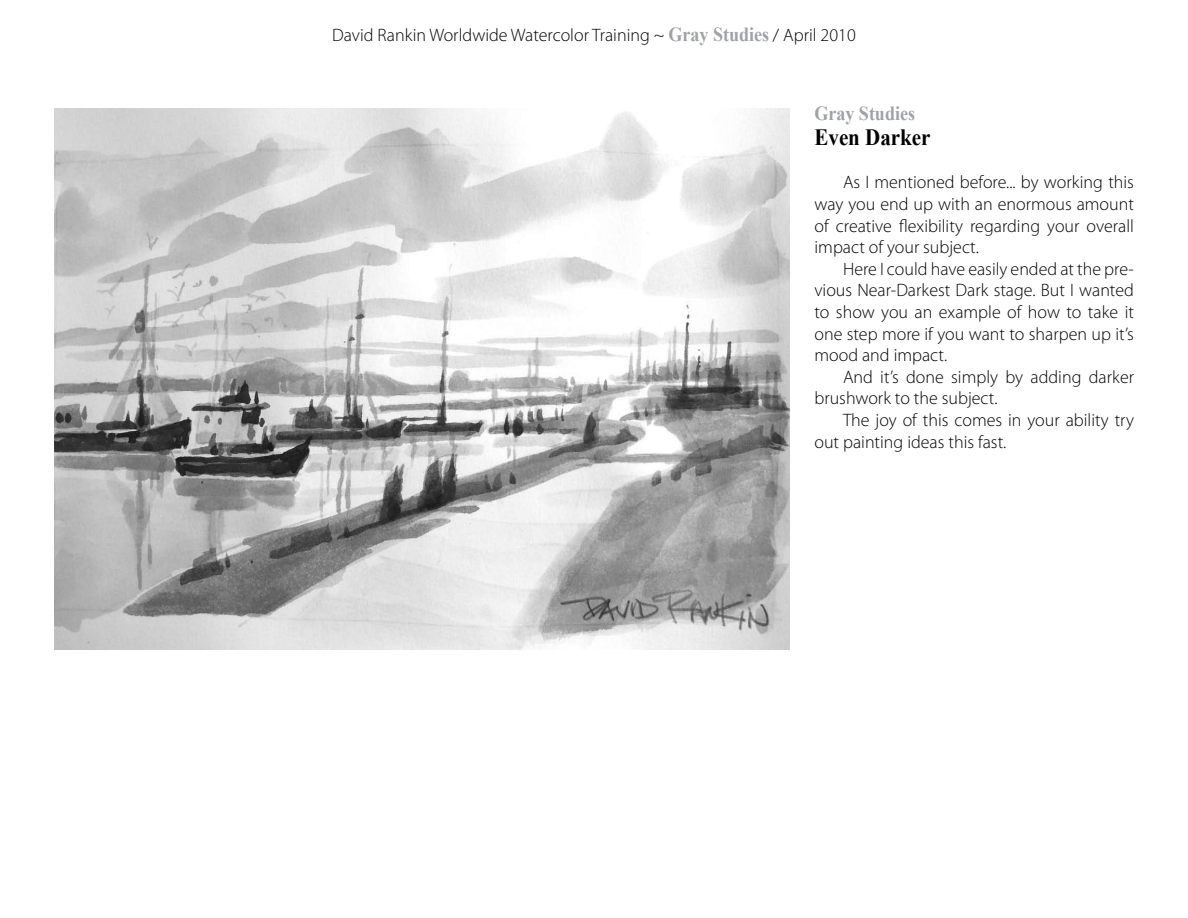
<style>
.page{position:relative;width:1188px;height:918px;background:#fff}
.page>*{position:absolute;margin:0;border:0;box-sizing:border-box;transform-origin:0 0}
.t1{font:700 23.25px "Times New Roman";color:#000;scale:.9 1}
.t2{font:700 19.95px "Times New Roman";color:#9fa1a4;scale:.9 1}
.t3{font:300 18px/21.6px "Myriad Pro";color:#000;text-align:justify}
.s1{font-family:"Times New Roman";font-weight:700;font-size:19.95px;color:#9fa1a4}
</style>
<div class="page">
<img style="left:54px;top:108px;width:736px;height:541px">
<p class="t3" style="left:332px;top:24px;width:525px">David Rankin Worldwide Watercolor Training ~ <span class="s1">Gray Studies</span> / April 2010</p>
<p class="t2" style="left:814px;top:102px;width:113px">Gray Studies</p>
<p class="t1" style="left:814px;top:124px;width:130px">Even Darker</p>
<p class="t3" style="left:814px;top:171px;width:321px;text-indent:28px">As I mentioned before... by working this way you end up with an enormous amount of creative flexibility regarding your overall impact of your subject.</p>
<p class="t3" style="left:814px;top:258px;width:321px;text-indent:28px">Here I could have easily ended at the pre&shy;vious Near-Darkest Dark stage. But I wanted to show you an example of how to take it one step more if you want to sharpen up it’s mood and impact.</p>
<p class="t3" style="left:814px;top:366px;width:321px;text-indent:28px">And it’s done simply by adding darker brushwork to the subject.</p>
<p class="t3" style="left:814px;top:409px;width:321px;text-indent:28px">The joy of this comes in your ability try out painting ideas this fast.</p>
</div>
